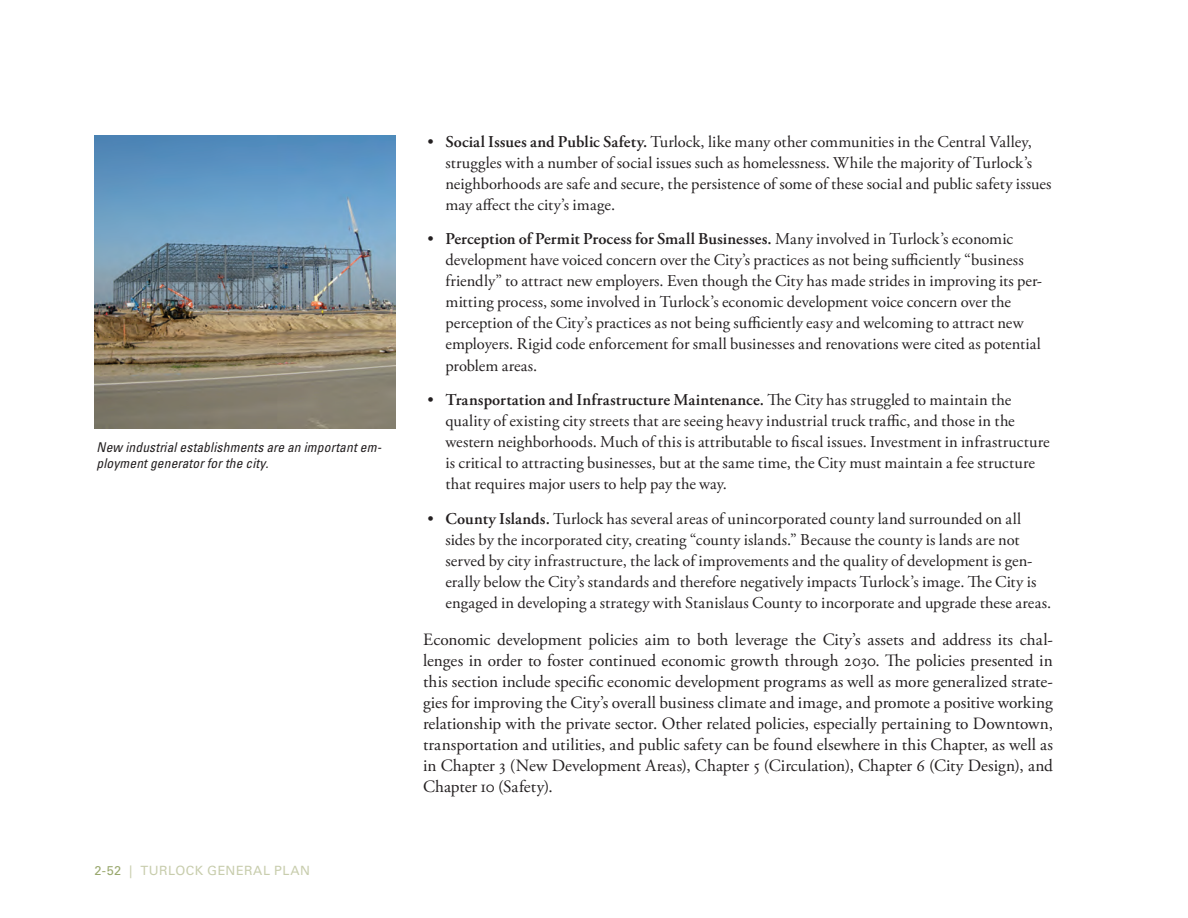
<style>
.page{position:relative;width:1188px;height:918px;background:#fff}
.page>*{position:absolute;margin:0;border:0;box-sizing:border-box;transform-origin:0 0}
.t1{font:17.25px/21px "Adobe Garamond Pro";color:#231f20;text-align:justify}
.t2{font:16.5px/21px "Adobe Garamond Pro";letter-spacing:.005em;color:#231f20}
.t3{font:italic condensed 13.5px/16.2px "Univers LT Std";letter-spacing:.01em;color:#231f20}
.t4{font:12.75px "Univers LT Std";letter-spacing:.035em;color:#c8cdad}
.s1{color:#99a86d}
.s2{font-weight:600}
</style>
<div class="page">
<img style="left:94px;top:135px;width:302px;height:294px">
<p class="t3" style="left:97px;top:439px;width:286px">New industrial establishments are an important em&shy;ployment generator for the city.</p>
<p class="t4" style="left:94px;top:863px;width:217px"><span class="s1">2-52</span> | TURLOCK GENERAL PLAN</p>
<p class="t2" style="left:446px;top:132px;width:608px;text-indent:-18px">• <span class="s2">Social Issues and Public Safety.</span> Turlock, like many other communities in the Central Valley, struggles with a number of social issues such as homelessness. While the majority of Turlock’s neighborhoods are safe and secure, the persistence of some of these social and public safety issues may affect the city’s image.</p>
<p class="t2" style="left:446px;top:229px;width:598px;text-indent:-18px">• <span class="s2">Perception of Permit Process for Small Businesses.</span> Many involved in Turlock’s economic development have voiced concern over the City’s practices as not being sufficiently “business friendly” to attract new employers. Even though the City has made strides in improving its per&shy;mitting process, some involved in Turlock’s economic development voice concern over the perception of the City’s practices as not being sufficiently easy and welcoming to attract new employers. Rigid code enforcement for small businesses and renovations were cited as potential problem areas.</p>
<p class="t2" style="left:446px;top:390px;width:606px;text-indent:-18px">• <span class="s2">Transportation and Infrastructure Maintenance.</span> The City has struggled to maintain the quality of existing city streets that are seeing heavy industrial truck traffic, and those in the western neighborhoods. Much of this is attributable to fiscal issues. Investment in infrastructure is critical to attracting businesses, but at the same time, the City must maintain a fee structure that requires major users to help pay the way.</p>
<p class="t2" style="left:446px;top:508px;width:607px;text-indent:-18px">• <span class="s2">County Islands.</span> Turlock has several areas of unincorporated county land surrounded on all sides by the incorporated city, creating “county islands.” Because the county is lands are not served by city infrastructure, the lack of improvements and the quality of development is gen&shy;erally below the City’s standards and therefore negatively impacts Turlock’s image. The City is engaged in developing a strategy with Stanislaus County to incorporate and upgrade these areas.</p>
<p class="t1" style="left:423px;top:630px;width:632px">Economic development policies aim to both leverage the City’s assets and address its chal&shy;lenges in order to foster continued economic growth through 2030. The policies presented in this section include specific economic development programs as well as more generalized strate&shy;gies for improving the City’s overall business climate and image, and promote a positive working relationship with the private sector. Other related policies, especially pertaining to Downtown, transportation and utilities, and public safety can be found elsewhere in this Chapter, as well as in Chapter 3 (New Development Areas), Chapter 5 (Circulation), Chapter 6 (City Design), and Chapter 10 (Safety).</p>
</div>
